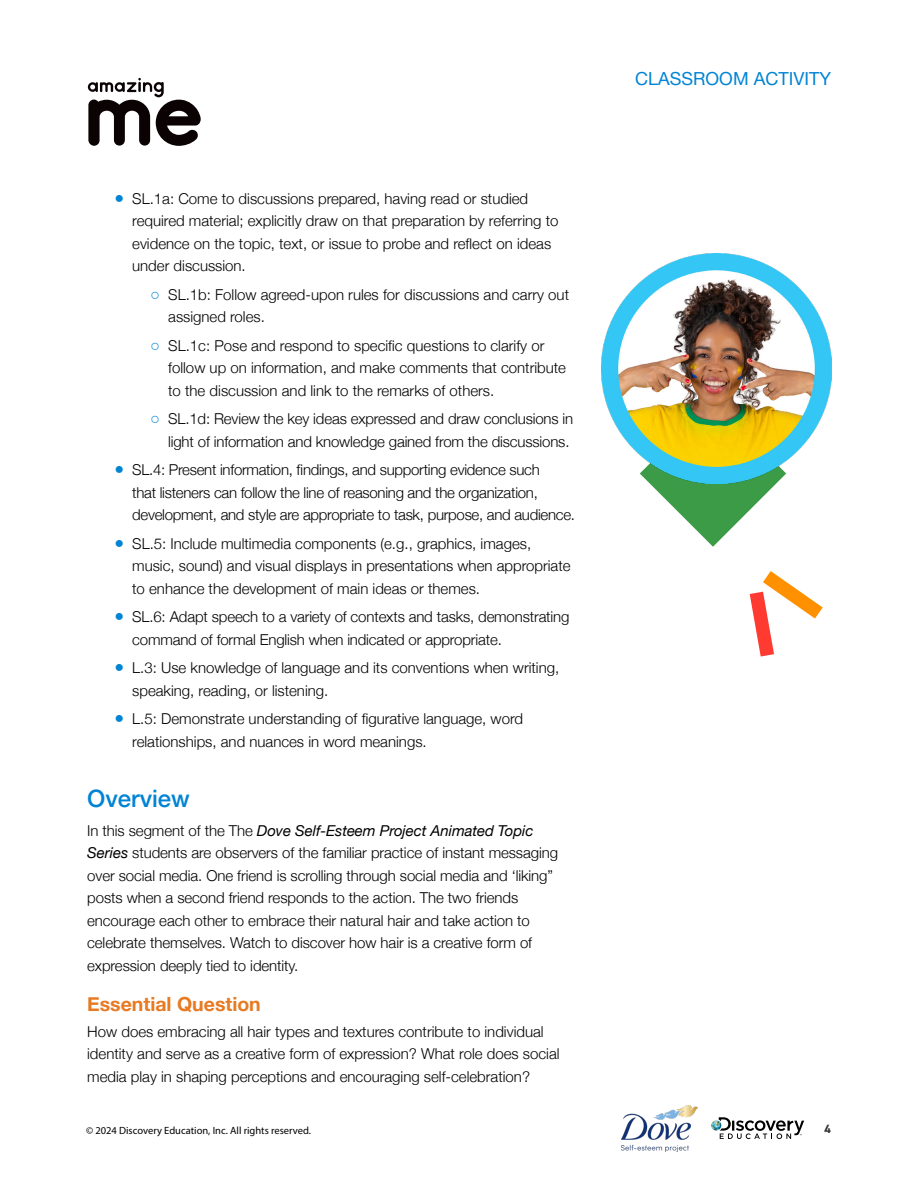
<style>
.page{position:relative;width:918px;height:1188px;background:#fff}
.page>*{position:absolute;margin:0;border:0;box-sizing:border-box;transform-origin:0 0}
.t1{font:500 24px "Helvetica Neue";color:#0084d4}
.t2{font:700 19.5px "Helvetica Neue";color:#e77a22}
.t3{font:18px "Helvetica Neue";color:#0084d4}
.t4{font:300 15px/22.5px "Helvetica Neue";color:#000}
.t5{font:300 15px/22.5px "Helvetica Neue";letter-spacing:-.02em;color:#000}
.t6{font:700 12px "DIN2014";color:#343333}
.t7{font:10.5px "Myriad Pro";color:#000}
.s1{font-size:16.5px;color:#0084d4}
.s2{font-family:"Arial";font-weight:400;font-size:16.5px;color:#0084d4}
.s3{font-weight:400;font-style:italic}
</style>
<div class="page">
<svg style="left:88px;top:78px;width:113px;height:68px"></svg>
<svg style="left:711px;top:1117px;width:93px;height:22px"></svg>
<img style="left:622px;top:1105px;width:75px;height:46px">
<svg style="left:649px;top:483px;width:128px;height:64px"></svg>
<svg style="left:750px;top:571px;width:73px;height:86px"></svg>
<img style="left:602px;top:254px;width:229px;height:229px">
<p class="t4" style="left:132px;top:186px;width:428px;text-indent:-18px"><span class="s1">●</span> SL.1a: Come to discussions prepared, having read or studied required material; explicitly draw on that preparation by referring to evidence on the topic, text, or issue to probe and reflect on ideas under discussion.</p>
<p class="t4" style="left:168px;top:282px;width:402px;text-indent:-18px"><span class="s2">○</span> SL.1b: Follow agreed-upon rules for discussions and carry out assigned roles.</p>
<p class="t4" style="left:168px;top:333px;width:399px;text-indent:-18px"><span class="s2">○</span> SL.1c: Pose and respond to specific questions to clarify or follow up on information, and make comments that contribute to the discussion and link to the remarks of others.</p>
<p class="t4" style="left:150px;top:406px;width:424px;text-align:right"><span class="s2">○</span> SL.1d: Review the key ideas expressed and draw conclusions in light of information and knowledge gained from the discussions.</p>
<p class="t5" style="left:132px;top:457px;width:444px;text-indent:-18px"><span class="s1">●</span> SL.4: Present information, findings, and supporting evidence such<br>that listeners can follow the line of reasoning and the organization, development, and style are appropriate to task, purpose, and audience.</p>
<p class="t4" style="left:132px;top:531px;width:440px;text-indent:-18px"><span class="s1">●</span> SL.5: Include multimedia components (e.g., graphics, images, music, sound) and visual displays in presentations when appropriate to enhance the development of main ideas or themes.</p>
<p class="t4" style="left:132px;top:604px;width:439px;text-indent:-18px"><span class="s1">●</span> SL.6: Adapt speech to a variety of contexts and tasks, demonstrating command of formal English when indicated or appropriate.</p>
<p class="t4" style="left:132px;top:655px;width:429px;text-indent:-18px"><span class="s1">●</span> L.3: Use knowledge of language and its conventions when writing, speaking, reading, or listening.</p>
<p class="t4" style="left:132px;top:706px;width:392px;text-indent:-18px"><span class="s1">●</span> L.5: Demonstrate understanding of figurative language, word relationships, and nuances in word meanings.</p>
<h1 class="t1" style="left:87px;top:779px;width:104px">Overview</h1>
<p class="t4" style="left:87px;top:818px;width:472px">In this segment of the The <span class="s3">Dove Self-Esteem Project Animated Topic Series</span> students are observers of the familiar practice of instant messaging over social media. One friend is scrolling through social media and ‘liking” posts when a second friend responds to the action. The two friends encourage each other to embrace their natural hair and take action to celebrate themselves. Watch to discover how hair is a creative form of expression deeply tied to identity.</p>
<h2 class="t2" style="left:87px;top:989px;width:175px">Essential Question</h2>
<p class="t4" style="left:87px;top:1019px;width:474px">How does embracing all hair types and textures contribute to individual identity and serve as a creative form of expression? What role does social media play in shaping perceptions and encouraging self-celebration?</p>
<p class="t7" style="left:86px;top:1124px;width:226px">© 2024 Discovery Education, Inc. All rights reserved.</p>
<p class="t3" style="left:635px;top:65px;width:197px">CLASSROOM ACTIVITY</p>
<p class="t6" style="left:825px;top:1121px;width:8px">4</p>
</div>
